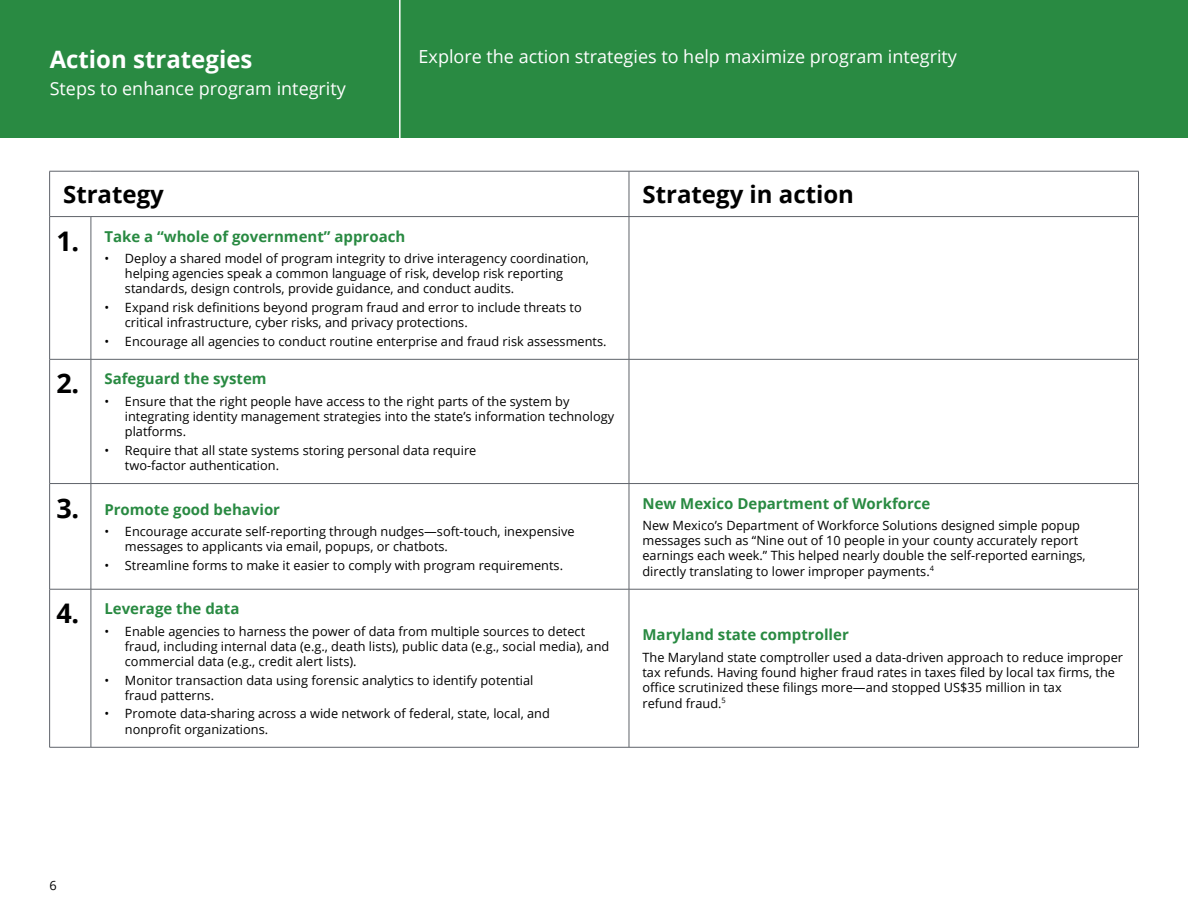
<style>
.page{position:relative;width:1188px;height:918px;background:#fff}
.page>*{position:absolute;margin:0;border:0;box-sizing:border-box;transform-origin:0 0}
.t1{font:700 24px "Open Sans";color:#000}
.t2{font:700 24px "Open Sans";color:#fff}
.t3{font:18px "Open Sans";color:#fff}
.t4{font:700 15px "Open Sans";color:#298a42}
.t5{font:12.75px/15.3px "Open Sans";color:#000}
.s1{font-size:27px;color:#000}
</style>
<div class="page">
<hr style="left:1187px;top:584px;width:1px;height:334px;background:#000">
<div style="left:0;top:0;width:1188px;height:137px;background:#298a42"></div>
<hr style="left:399px;top:0;width:2px;height:139px;background:#fff">
<hr style="left:49px;top:359px;width:42px;height:1px;background:#5f636a">
<hr style="left:91px;top:359px;width:538px;height:1px;background:#5f636a">
<hr style="left:629px;top:359px;width:510px;height:1px;background:#5f636a">
<hr style="left:49px;top:483px;width:42px;height:1px;background:#5f636a">
<hr style="left:91px;top:483px;width:538px;height:1px;background:#5f636a">
<hr style="left:629px;top:483px;width:510px;height:1px;background:#5f636a">
<hr style="left:49px;top:589px;width:42px;height:1px;background:#5f636a">
<hr style="left:91px;top:589px;width:538px;height:1px;background:#5f636a">
<hr style="left:629px;top:589px;width:510px;height:1px;background:#5f636a">
<hr style="left:91px;top:216px;width:538px;height:1px;background:#5f636a">
<hr style="left:629px;top:216px;width:510px;height:1px;background:#5f636a">
<hr style="left:629px;top:171px;width:1px;height:45px;background:#5f636a">
<hr style="left:629px;top:217px;width:1px;height:142px;background:#5f636a">
<hr style="left:629px;top:360px;width:1px;height:123px;background:#5f636a">
<hr style="left:629px;top:484px;width:1px;height:105px;background:#5f636a">
<hr style="left:629px;top:589px;width:1px;height:158px;background:#5f636a">
<hr style="left:49px;top:171px;width:42px;height:1px;background:#5f636a">
<hr style="left:49px;top:171px;width:1px;height:45px;background:#5f636a">
<hr style="left:91px;top:171px;width:538px;height:1px;background:#5f636a">
<hr style="left:629px;top:171px;width:510px;height:1px;background:#5f636a">
<hr style="left:1138px;top:171px;width:1px;height:45px;background:#5f636a">
<hr style="left:1138px;top:217px;width:1px;height:142px;background:#5f636a">
<hr style="left:1138px;top:360px;width:1px;height:123px;background:#5f636a">
<hr style="left:1138px;top:484px;width:1px;height:105px;background:#5f636a">
<hr style="left:1138px;top:589px;width:1px;height:158px;background:#5f636a">
<hr style="left:91px;top:747px;width:538px;height:1px;background:#5f636a">
<hr style="left:629px;top:747px;width:510px;height:1px;background:#5f636a">
<hr style="left:49px;top:216px;width:42px;height:1px;background:#5f636a">
<hr style="left:49px;top:217px;width:1px;height:142px;background:#5f636a">
<hr style="left:91px;top:217px;width:1px;height:142px;background:#5f636a">
<hr style="left:49px;top:360px;width:1px;height:123px;background:#5f636a">
<hr style="left:91px;top:360px;width:1px;height:123px;background:#5f636a">
<hr style="left:49px;top:484px;width:1px;height:105px;background:#5f636a">
<hr style="left:91px;top:484px;width:1px;height:105px;background:#5f636a">
<hr style="left:49px;top:589px;width:1px;height:158px;background:#5f636a">
<hr style="left:91px;top:589px;width:1px;height:158px;background:#5f636a">
<hr style="left:49px;top:747px;width:42px;height:1px;background:#5f636a">
<h1 class="t2" style="left:50px;top:42px;width:204px">Action strategies</h1>
<h2 class="t3" style="left:50px;top:76px;width:298px">Steps to enhance program integrity</h2>
<h2 class="t3" style="left:419px;top:45px;width:540px">Explore the action strategies to help maximize program integrity</h2>
<h1 class="t1" style="left:63px;top:177px;width:102px">Strategy</h1>
<h1 class="t1" style="left:642px;top:177px;width:213px">Strategy in action</h1>
<p class="t4" style="left:56px;top:226px;width:350px"><span class="s1">1.</span> Take a “whole of government” approach</p>
<p class="t5" style="left:125px;top:250px;width:466px;text-indent:-21px">• Deploy a shared model of program integrity to drive interagency coordination, helping agencies speak a common language of risk, develop risk reporting standards, design controls, provide guidance, and conduct audits.</p>
<p class="t5" style="left:125px;top:299px;width:458px;text-indent:-21px">• Expand risk definitions beyond program fraud and error to include threats to critical infrastructure, cyber risks, and privacy protections.</p>
<p class="t5" style="left:104px;top:333px;width:504px">• Encourage all agencies to conduct routine enterprise and fraud risk assessments.</p>
<p class="t4" style="left:56px;top:368px;width:212px"><span class="s1">2.</span> Safeguard the system</p>
<p class="t5" style="left:125px;top:393px;width:491px;text-indent:-21px">• Ensure that the right people have access to the right parts of the system by integrating identity management strategies into the state’s information technology platforms.</p>
<p class="t5" style="left:125px;top:442px;width:353px;text-indent:-21px">• Require that all state systems storing personal data require two-factor authentication.</p>
<p class="t4" style="left:56px;top:499px;width:225px"><span class="s1">3.</span> Promote good behavior</p>
<p class="t5" style="left:125px;top:523px;width:451px;text-indent:-21px">• Encourage accurate self-reporting through nudges—soft-touch, inexpensive messages to applicants via email, popups, or chatbots.</p>
<p class="t5" style="left:104px;top:557px;width:460px">• Streamline forms to make it easier to comply with program requirements.</p>
<p class="t4" style="left:642px;top:492px;width:290px">New Mexico Department of Workforce</p>
<p class="t5" style="left:642px;top:517px;width:445px">New Mexico’s Department of Workforce Solutions designed simple popup messages such as “Nine out of 10 people in your county accurately report earnings each week.” This helped nearly double the self-reported earnings, directly translating to lower improper payments.<sup>4</sup></p>
<p class="t4" style="left:56px;top:598px;width:185px"><span class="s1">4.</span> Leverage the data</p>
<p class="t5" style="left:125px;top:623px;width:486px;text-indent:-21px">• Enable agencies to harness the power of data from multiple sources to detect fraud, including internal data (e.g., death lists), public data (e.g., social media), and commercial data (e.g., credit alert lists).</p>
<p class="t5" style="left:125px;top:672px;width:410px;text-indent:-21px">• Monitor transaction data using forensic analytics to identify potential fraud patterns.</p>
<p class="t5" style="left:125px;top:706px;width:426px;text-indent:-21px">• Promote data-sharing across a wide network of federal, state, local, and nonprofit organizations.</p>
<p class="t4" style="left:642px;top:624px;width:208px">Maryland state comptroller</p>
<p class="t5" style="left:642px;top:649px;width:482px">The Maryland state comptroller used a data-driven approach to reduce improper tax refunds. Having found higher fraud rates in taxes filed by local tax firms, the office scrutinized these filings more—and stopped US$35 million in tax<br>refund fraud.<sup>5</sup></p>
<p class="t5" style="left:49px;top:877px;width:9px">6</p>
</div>
